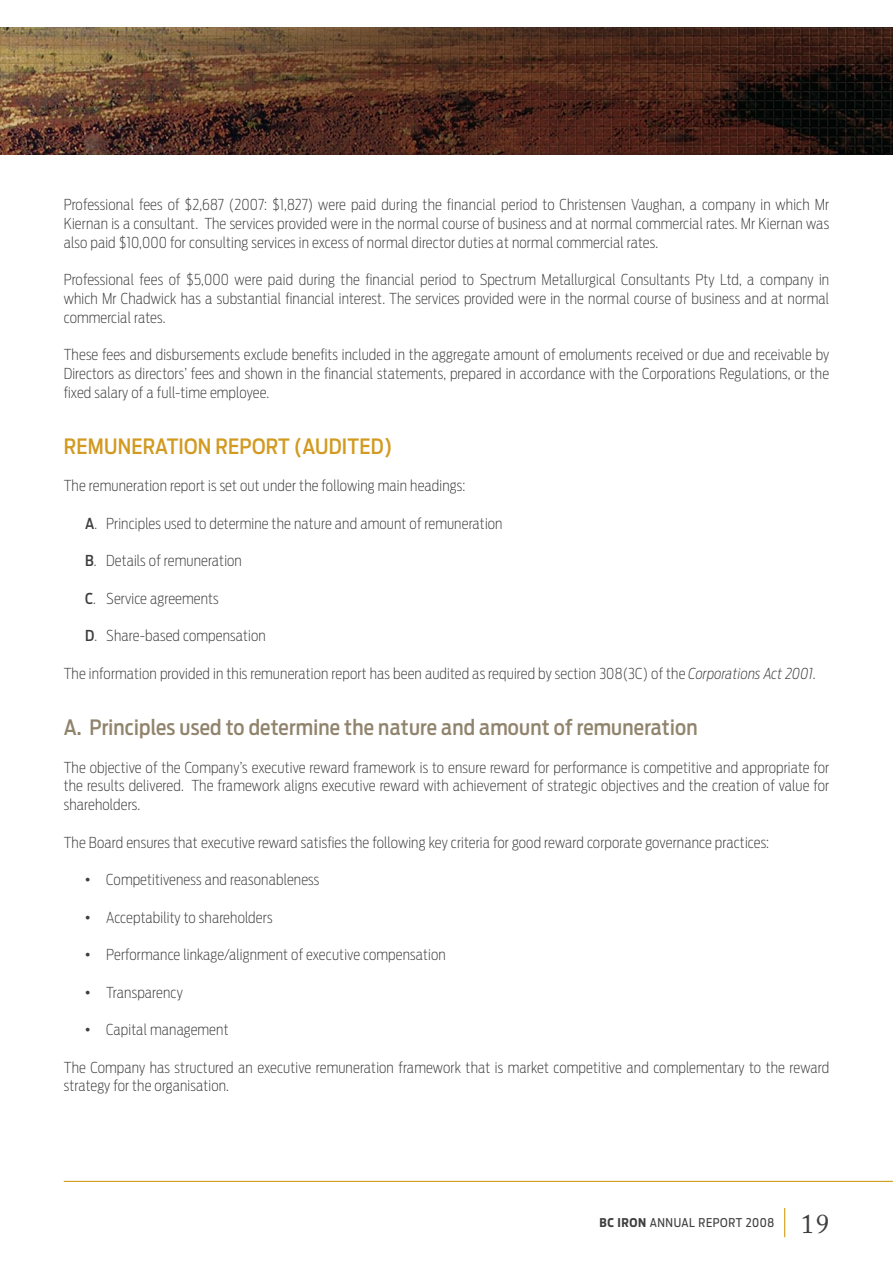
<style>
.page{position:relative;width:893px;height:1263px;background:#fff}
.page>*{position:absolute;margin:0;border:0;box-sizing:border-box;transform-origin:0 0}
.t1{font:27px "Adobe Caslon Pro";color:#3e3e40}
.t2{font:500 21px "Antenna Cond";letter-spacing:.01em;color:#91846d}
.t3{font:500 21px "Antenna Cond";letter-spacing:.01em;color:#d29a21}
.t4{font:200 15px/18.8px "Antenna Cond";letter-spacing:.01em;color:#3e3e40;text-align:justify}
.t5{font:12px "Antenna Cond";letter-spacing:.05em;color:#3e3e40}
.s1{font-weight:500}
.s2{font-style:italic}
.s3{font-family:"Arial";font-weight:400}
.s4{font-weight:700}
</style>
<div class="page">
<img style="left:0;top:27px;width:893px;height:128px">
<svg style="left:784px;top:1208px;width:1px;height:29px"></svg>
<hr style="left:64px;top:1181px;width:829px;height:1px;background:#cc9000">
<p class="t4" style="left:64px;top:195px;width:767px">Professional fees of $2,687 (2007: $1,827) were paid during the financial period to Christensen Vaughan, a company in which Mr Kiernan is a consultant. The services provided were in the normal course of business and at normal commercial rates. Mr Kiernan was also paid $10,000 for consulting services in excess of normal director duties at normal commercial rates.</p>
<p class="t4" style="left:64px;top:270px;width:767px">Professional fees of $5,000 were paid during the financial period to Spectrum Metallurgical Consultants Pty Ltd, a company in which Mr Chadwick has a substantial financial interest. The services provided were in the normal course of business and at normal commercial rates.</p>
<p class="t4" style="left:64px;top:345px;width:767px">These fees and disbursements exclude benefits included in the aggregate amount of emoluments received or due and receivable by Directors as directors’ fees and shown in the financial statements, prepared in accordance with the Corporations Regulations, or the fixed salary of a full-time employee.</p>
<p class="t3" style="left:64px;top:434px;width:330px">Remuneration Report (Audited)</p>
<p class="t4" style="left:64px;top:477px;width:403px">The remuneration report is set out under the following main headings:</p>
<p class="t4" style="left:85px;top:514px;width:419px"><span class="s1">A</span>. Principles used to determine the nature and amount of remuneration</p>
<p class="t4" style="left:85px;top:552px;width:158px"><span class="s1">B</span>. Details of remuneration</p>
<p class="t4" style="left:85px;top:589px;width:135px"><span class="s1">C</span>. Service agreements</p>
<p class="t4" style="left:85px;top:627px;width:182px"><span class="s1">D</span>. Share-based compensation</p>
<p class="t4" style="left:64px;top:664px;width:753px">The information provided in this remuneration report has been audited as required by section 308(3C) of the <span class="s2">Corporations Act 2001</span>.</p>
<p class="t2" style="left:64px;top:715px;width:635px">A. Principles used to determine the nature and amount of remuneration</p>
<p class="t4" style="left:64px;top:758px;width:767px">The objective of the Company’s executive reward framework is to ensure reward for performance is competitive and appropriate for the results delivered. The framework aligns executive reward with achievement of strategic objectives and the creation of value for shareholders.</p>
<p class="t4" style="left:64px;top:833px;width:707px">The Board ensures that executive reward satisfies the following key criteria for good reward corporate governance practices:</p>
<p class="t4" style="left:85px;top:870px;width:236px"><span class="s3">•</span> Competitiveness and reasonableness</p>
<p class="t4" style="left:85px;top:908px;width:189px"><span class="s3">•</span> Acceptability to shareholders</p>
<p class="t4" style="left:85px;top:945px;width:362px"><span class="s3">•</span> Performance linkage/alignment of executive compensation</p>
<p class="t4" style="left:85px;top:983px;width:99px"><span class="s3">•</span> Transparency</p>
<p class="t4" style="left:85px;top:1020px;width:145px"><span class="s3">•</span> Capital management</p>
<p class="t4" style="left:64px;top:1058px;width:767px">The Company has structured an executive remuneration framework that is market competitive and complementary to the reward strategy for the organisation.</p>
<p class="t5" style="left:599px;top:1216px;width:176px"><span class="s4">BC IRON</span> ANNUAL REPORT 2008</p>
<p class="t1" style="left:801px;top:1207px;width:30px">19</p>
</div>
